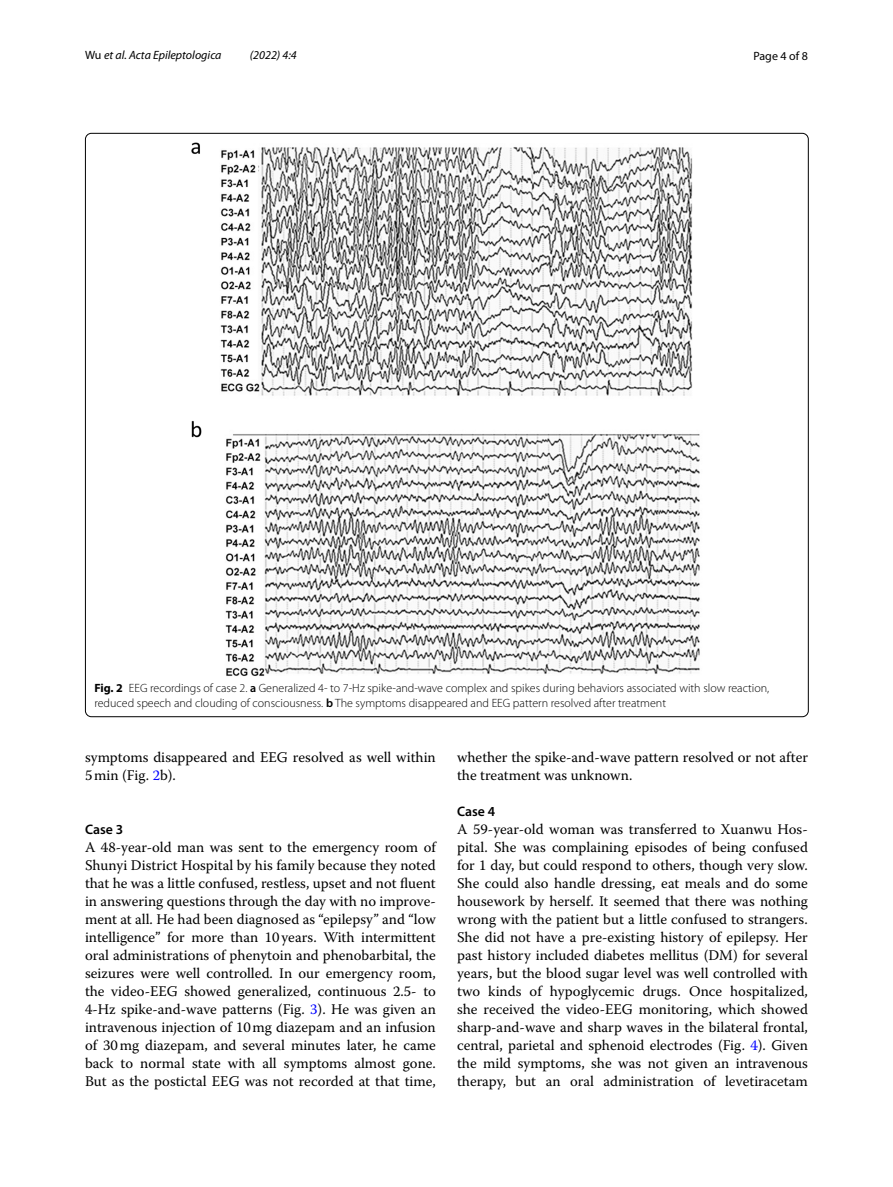
<style>
.page{position:relative;width:893px;height:1187px;background:#fff}
.page>*{position:absolute;margin:0;border:0;box-sizing:border-box;transform-origin:0 0}
.t1{font:14.7px/18px "Warnock Pro";color:#000}
.t2{font:600 13.8px "Myriad Pro";color:#000}
.t3{font:300 12px/15px "Myriad Pro";color:#000}
.t4{font:italic 12px "Myriad Pro";color:#000}
.t5{font:12px "Myriad Pro";color:#000}
.s1{font-style:normal}
.s2{font-weight:700}
.s3{font-weight:600}
.s4{color:#00f}
</style>
<div class="page">
<img style="left:192px;top:142px;width:508px;height:534px">
<p class="t4" style="left:85px;top:48px;width:138px"><span class="s1">Wu</span> et al. Acta Epileptologica</p>
<p class="t4" style="left:250px;top:48px;width:48px">(2022) 4:4</p>
<p class="t5" style="left:753px;top:48px;width:56px">Page 4 of 8</p>
<p class="t3" style="left:94px;top:680px;width:676px"><span class="s2">Fig. 2</span> EEG recordings of case 2. <span class="s3">a</span> Generalized 4- to 7-Hz spike-and-wave complex and spikes during behaviors associated with slow reaction, reduced speech and clouding of consciousness. <span class="s3">b</span> The symptoms disappeared and EEG pattern resolved after treatment</p>
<p class="t1" style="left:85px;top:747px;width:352px">symptoms disappeared and EEG resolved as well within<br>5min (Fig. <span class="s4">2</span>b).</p>
<p class="t2" style="left:85px;top:820px;width:40px">Case 3</p>
<p class="t1" style="left:85px;top:838px;width:352px;text-align:justify">A 48-year-old man was sent to the emergency room of Shunyi District Hospital by his family because they noted that he was a little confused, restless, upset and not fluent in answering questions through the day with no improve&shy;ment at all. He had been diagnosed as “epilepsy” and “low intelligence” for more than 10years. With intermittent oral administrations of phenytoin and phenobarbital, the seizures were well controlled. In our emergency room, the video-EEG showed generalized, continuous 2.5- to 4-Hz spike-and-wave patterns (Fig. <span class="s4">3</span>). He was given an intravenous injection of 10mg diazepam and an infusion of 30mg diazepam, and several minutes later, he came back to normal state with all symptoms almost gone.<br>But as the postictal EEG was not recorded at that time,</p>
<p class="t1" style="left:457px;top:747px;width:352px">whether the spike-and-wave pattern resolved or not after the treatment was unknown.</p>
<p class="t2" style="left:457px;top:802px;width:40px">Case 4</p>
<p class="t1" style="left:457px;top:819px;width:352px;text-align:justify">A 59-year-old woman was transferred to Xuanwu Hos&shy;pital. She was complaining episodes of being confused for 1 day, but could respond to others, though very slow.<br>She could also handle dressing, eat meals and do some housework by herself. It seemed that there was nothing wrong with the patient but a little confused to strangers.<br>She did not have a pre-existing history of epilepsy. Her past history included diabetes mellitus (DM) for several years, but the blood sugar level was well controlled with two kinds of hypoglycemic drugs. Once hospitalized, she received the video-EEG monitoring, which showed sharp-and-wave and sharp waves in the bilateral frontal, central, parietal and sphenoid electrodes (Fig. <span class="s4">4</span>). Given the mild symptoms, she was not given an intravenous therapy, but an oral administration of levetiracetam</p>
</div>
